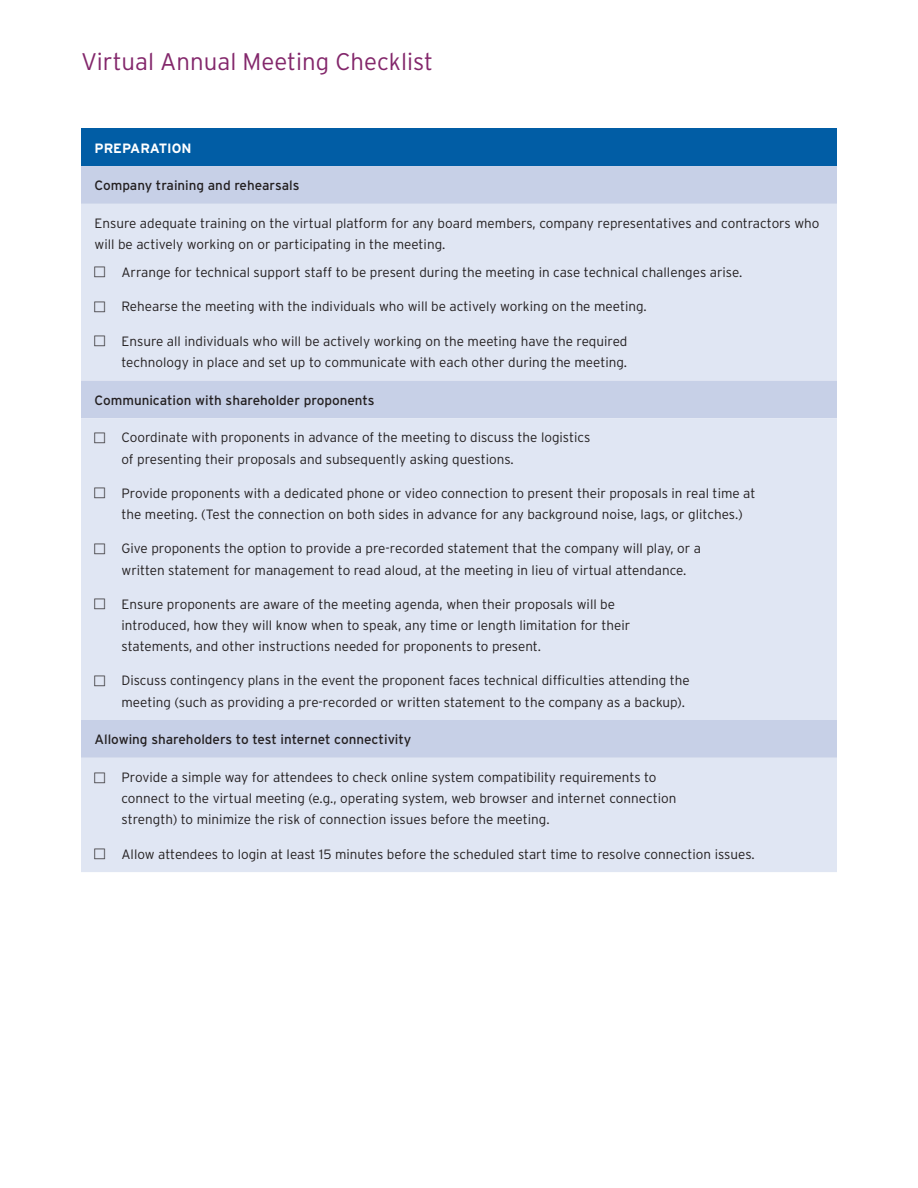
<style>
.page{position:relative;width:918px;height:1188px;background:#fff}
.page>*{position:absolute;margin:0;border:0;box-sizing:border-box;transform-origin:0 0}
.t1{font:300 24px "Interstate";color:#83276b}
.t2{font:300 13.5px/21px "Interstate";color:#231f20}
.t3{font:13.5px "Interstate";color:#231f20}
.t4{font:700 13.5px "Interstate";color:#fff}
</style>
<div class="page">
<div style="left:81px;top:128px;width:756px;height:38px;background:#015da5"></div>
<div style="left:81px;top:166px;width:756px;height:38px;background:#c7d0e7"></div>
<svg style="left:81px;top:204px;width:756px;height:668px;background:#dde3f1"></svg>
<svg style="left:94px;top:267px;width:11px;height:10px"></svg>
<svg style="left:94px;top:301px;width:11px;height:11px"></svg>
<svg style="left:94px;top:336px;width:11px;height:10px"></svg>
<svg style="left:94px;top:432px;width:11px;height:11px"></svg>
<svg style="left:94px;top:488px;width:11px;height:11px"></svg>
<svg style="left:94px;top:543px;width:11px;height:11px"></svg>
<svg style="left:94px;top:599px;width:11px;height:11px"></svg>
<svg style="left:94px;top:675px;width:11px;height:11px"></svg>
<svg style="left:94px;top:772px;width:11px;height:11px"></svg>
<svg style="left:94px;top:849px;width:11px;height:10px"></svg>
<h1 class="t1" style="left:81px;top:47px;width:354px">Virtual Annual Meeting Checklist</h1>
<p class="t4" style="left:94px;top:140px;width:99px">PREPARATION</p>
<p class="t3" style="left:94px;top:177px;width:206px">Company training and rehearsals</p>
<p class="t2" style="left:94px;top:213px;width:727px">Ensure adequate training on the virtual platform for any board members, company representatives and contractors who will be actively working on or participating in the meeting.</p>
<p class="t2" style="left:122px;top:262px;width:622px">Arrange for technical support staff to be present during the meeting in case technical challenges arise.</p>
<p class="t2" style="left:122px;top:296px;width:527px">Rehearse the meeting with the individuals who will be actively working on the meeting.</p>
<p class="t2" style="left:122px;top:331px;width:508px">Ensure all individuals who will be actively working on the meeting have the required technology in place and set up to communicate with each other during the meeting.</p>
<p class="t3" style="left:94px;top:392px;width:282px">Communication with shareholder proponents</p>
<p class="t2" style="left:122px;top:427px;width:470px">Coordinate with proponents in advance of the meeting to discuss the logistics of presenting their proposals and subsequently asking questions.</p>
<p class="t2" style="left:122px;top:483px;width:636px">Provide proponents with a dedicated phone or video connection to present their proposals in real time at the meeting. (Test the connection on both sides in advance for any background noise, lags, or glitches.)</p>
<p class="t2" style="left:122px;top:538px;width:581px">Give proponents the option to provide a pre-recorded statement that the company will play, or a written statement for management to read aloud, at the meeting in lieu of virtual attendance.</p>
<p class="t2" style="left:122px;top:594px;width:510px">Ensure proponents are aware of the meeting agenda, when their proposals will be introduced, how they will know when to speak, any time or length limitation for their statements, and other instructions needed for proponents to present.</p>
<p class="t2" style="left:122px;top:670px;width:570px">Discuss contingency plans in the event the proponent faces technical difficulties attending the meeting (such as providing a pre-recorded or written statement to the company as a backup).</p>
<p class="t3" style="left:94px;top:731px;width:318px">Allowing shareholders to test internet connectivity</p>
<p class="t2" style="left:122px;top:767px;width:556px">Provide a simple way for attendees to check online system compatibility requirements to connect to the virtual meeting (e.g., operating system, web browser and internet connection strength) to minimize the risk of connection issues before the meeting.</p>
<p class="t2" style="left:122px;top:843px;width:635px">Allow attendees to login at least 15 minutes before the scheduled start time to resolve connection issues.</p>
</div>
